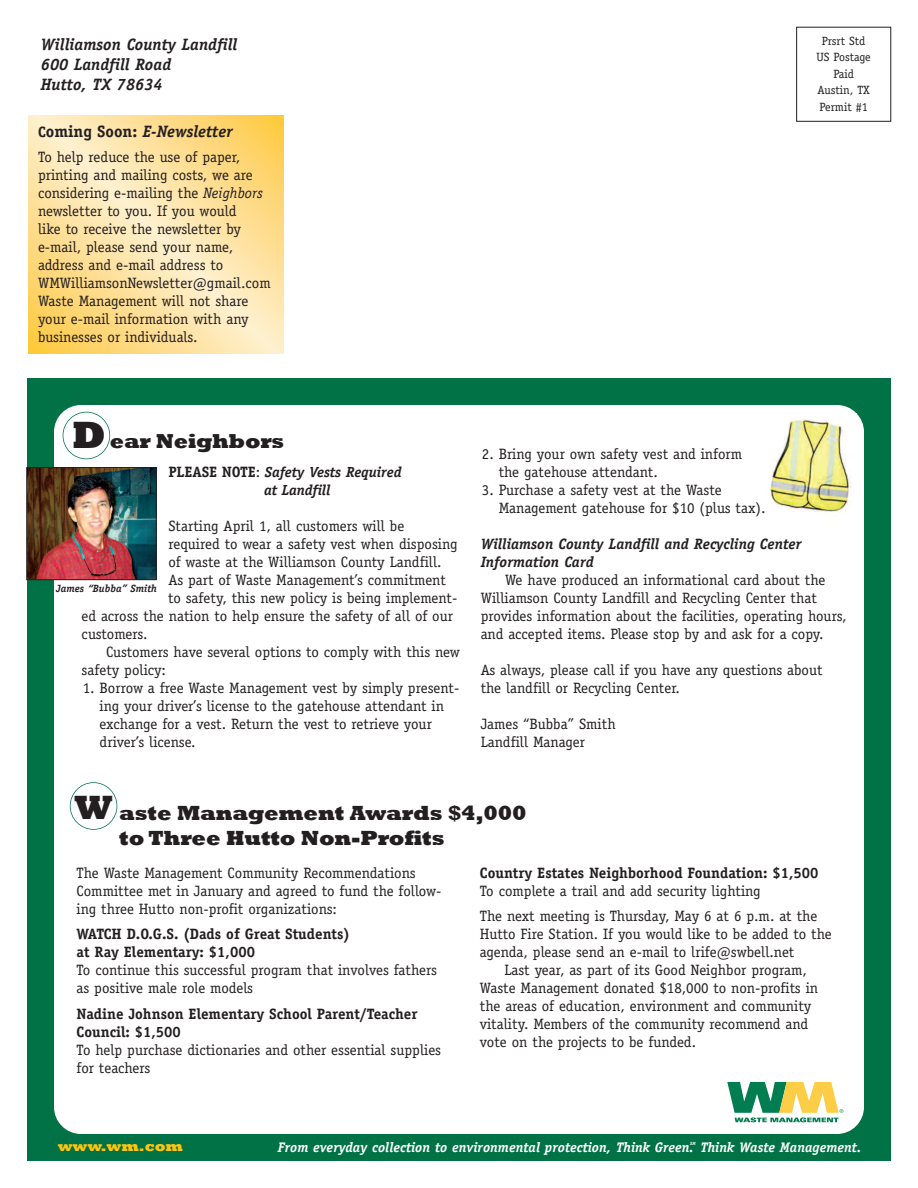
<style>
.page{position:relative;width:918px;height:1188px;background:#fff}
.page>*{position:absolute;margin:0;border:0;box-sizing:border-box;transform-origin:0 0}
.t1{font:800 21px/25.5px "Rockwell";letter-spacing:-.005em;color:#231f20}
.t2{font:800 20.7px "Rockwell";letter-spacing:-.005em;color:#231f20}
.t3{font:italic 700 16.5px/19.8px "Officina Serif";color:#231f20}
.t4{font:15px/18px "Officina Serif";color:#231f20}
.t5{font:700 15px/18px "Officina Serif";color:#231f20}
.t6{font:italic 700 15px/18px "Officina Serif";color:#231f20}
.t7{font:italic 700 14.7px/18px "Officina Serif";letter-spacing:-.01em;color:#231f20}
.t8{font:800 14.55px "Rockwell";color:#fec40e}
.t9{font:italic 700 13.95px "Officina Serif";color:#fff}
.t10{font:12px/16.5px "Officina Serif";color:#231f20;text-align:center}
.t11{font:italic 700 10.5px "Officina Serif";color:#231f20}
.t12{font:italic 700 4.5px "Officina Serif";color:#fff}
.s1{font-style:normal;font-size:15px}
.s2{font-style:normal}
.s3{font-style:italic}
.s4{font-size:39px}
.s5{font-weight:400;font-style:normal;font-size:15px}
.s6{font-size:34.5px}
</style>
<div class="page">
<div style="left:27px;top:378px;width:864px;height:783px;background:#007246"></div>
<div style="left:54px;top:405px;width:810px;height:729px;background:#fff;border-radius:27px"></div>
<div style="left:796px;top:27px;width:95px;height:95px;border:1px solid #231f20"></div>
<svg style="left:727px;top:1082px;width:116px;height:40px"></svg>
<div style="left:70px;top:782px;width:47px;height:48px;border:2px solid #007246;border-radius:50%"></div>
<svg style="left:28px;top:116px;width:256px;height:237px;background:#fee29f"></svg>
<div style="left:63px;top:412px;width:47px;height:47px;border:2px solid #007246;border-radius:50%"></div>
<img style="left:29px;top:469px;width:125px;height:109px">
<div style="left:27px;top:467px;width:129px;height:113px;border:1px solid #231f20"></div>
<img style="left:769px;top:419px;width:83px;height:97px">
<p class="t3" style="left:41px;top:36px;width:198px">Williamson County Landfill<br>600 Landfill Road<br>Hutto, TX 78634</p>
<p class="t10" style="left:817px;top:33px;width:56px">Prsrt Std<br>US Postage<br>Paid<br>Austin, TX<br>Permit #1</p>
<p class="t3" style="left:38px;top:123px;width:196px"><span class="s1">C</span><span class="s2">oming Soon:</span> E-Newsletter</p>
<p class="t4" style="left:38px;top:148px;width:234px">To help reduce the use of paper, printing and mailing costs, we are considering e-mailing the <span class="s3">Neighbors </span>newsletter to you. If you would<br>like to receive the newsletter by e-mail, please send your name, address and e-mail address to<br>WMWilliamsonNewsletter@gmail.com<br>Waste Management will not share your e-mail information with any businesses or individuals.</p>
<h2 class="t2" style="left:72px;top:429px;width:214px"><span class="s4">D</span> ear Neighbors</h2>
<p class="t7" style="left:264px;top:465px;width:139px;text-indent:-96px"><span class="s1">PLEASE NOTE</span><span class="s5">:</span> Safety Vests Required at Landfill</p>
<p class="t4" style="left:168px;top:517px;width:237px">Starting April 1, all customers will be</p>
<p class="t4" style="left:168px;top:535px;width:291px">required to wear a safety vest when disposing</p>
<p class="t4" style="left:168px;top:553px;width:275px">of waste at the Williamson County Landfill.</p>
<p class="t4" style="left:168px;top:571px;width:279px">As part of Waste Management’s commitment</p>
<p class="t4" style="left:168px;top:589px;width:291px">to safety, this new policy is being implement-</p>
<p class="t4" style="left:82px;top:607px;width:373px">ed across the nation to help ensure the safety of all of our</p>
<p class="t4" style="left:82px;top:625px;width:67px">customers.</p>
<p class="t4" style="left:106px;top:643px;width:355px">Customers have several options to comply with this new</p>
<p class="t4" style="left:82px;top:661px;width:86px">safety policy:</p>
<p class="t4" style="left:100px;top:679px;width:361px;text-indent:-17px">1. Borrow a free Waste Management vest by simply present&shy;ing your driver’s license to the gatehouse attendant in exchange for a vest. Return the vest to retrieve your driver’s license.</p>
<p class="t11" style="left:56px;top:584px;width:102px">James “Bubba” Smith</p>
<p class="t4" style="left:499px;top:445px;width:245px;text-indent:-17px">2. Bring your own safety vest and inform the gatehouse attendant.</p>
<p class="t4" style="left:499px;top:481px;width:268px;text-indent:-17px">3. Purchase a safety vest at the Waste<br>Management gatehouse for $10 (plus tax).</p>
<p class="t6" style="left:481px;top:537px;width:322px">Williamson County Landfill and Recycling Center<br>Information Card</p>
<p class="t4" style="left:481px;top:571px;width:368px;text-indent:24px">We have produced an informational card about the Williamson County Landfill and Recycling Center that provides information about the facilities, operating hours, and accepted items. Please stop by and ask for a copy.</p>
<p class="t4" style="left:481px;top:661px;width:344px">As always, please call if you have any questions about the landfill or Recycling Center.</p>
<p class="t4" style="left:481px;top:715px;width:137px">James “Bubba” Smith<br>Landfill Manager</p>
<h1 class="t1" style="left:119px;top:800px;width:409px;text-indent:-45px"><span class="s6">W</span> aste Management Awards $4,000 to Three Hutto Non-Profits</h1>
<p class="t4" style="left:77px;top:863px;width:366px">The Waste Management Community Recommendations<br>Committee met in January and agreed to fund the follow&shy;ing three Hutto non-profit organizations:</p>
<p class="t5" style="left:77px;top:926px;width:275px">WATCH D.O.G.S. (Dads of Great Students) at Ray Elementary: $1,000</p>
<p class="t4" style="left:77px;top:961px;width:362px">To continue this successful program that involves fathers as positive male role models</p>
<p class="t5" style="left:77px;top:1006px;width:342px">Nadine Johnson Elementary School Parent/Teacher<br>Council: $1,500</p>
<p class="t4" style="left:77px;top:1040px;width:366px">To help purchase dictionaries and other essential supplies for teachers</p>
<p class="t5" style="left:480px;top:865px;width:340px">Country Estates Neighborhood Foundation: $1,500</p>
<p class="t4" style="left:480px;top:878px;width:339px;line-height:25.5px">To complete a trail and add security lighting<br>The next meeting is Thursday, May 6 at 6 p.m. at the</p>
<p class="t4" style="left:480px;top:925px;width:353px">Hutto Fire Station. If you would like to be added to the</p>
<p class="t4" style="left:480px;top:943px;width:316px">agenda, please send an e-mail to lrife@swbell.net</p>
<p class="t4" style="left:504px;top:961px;width:304px">Last year, as part of its Good Neighbor program,</p>
<p class="t4" style="left:480px;top:979px;width:340px">Waste Management donated $18,000 to non-profits in</p>
<p class="t4" style="left:480px;top:997px;width:333px">the areas of education, environment and community</p>
<p class="t4" style="left:480px;top:1015px;width:330px">vitality. Members of the community recommend and</p>
<p class="t4" style="left:480px;top:1033px;width:218px">vote on the projects to be funded.</p>
<p class="t8" style="left:58px;top:1137px;width:127px">www.wm.com</p>
<p class="t9" style="left:278px;top:1142px;width:418px">From everyday collection to environmental protection, Think Green.</p>
<p class="t12" style="left:690px;top:1142px;width:7px">SM</p>
<p class="t9" style="left:700px;top:1142px;width:163px">Think Waste Management.</p>
</div>
